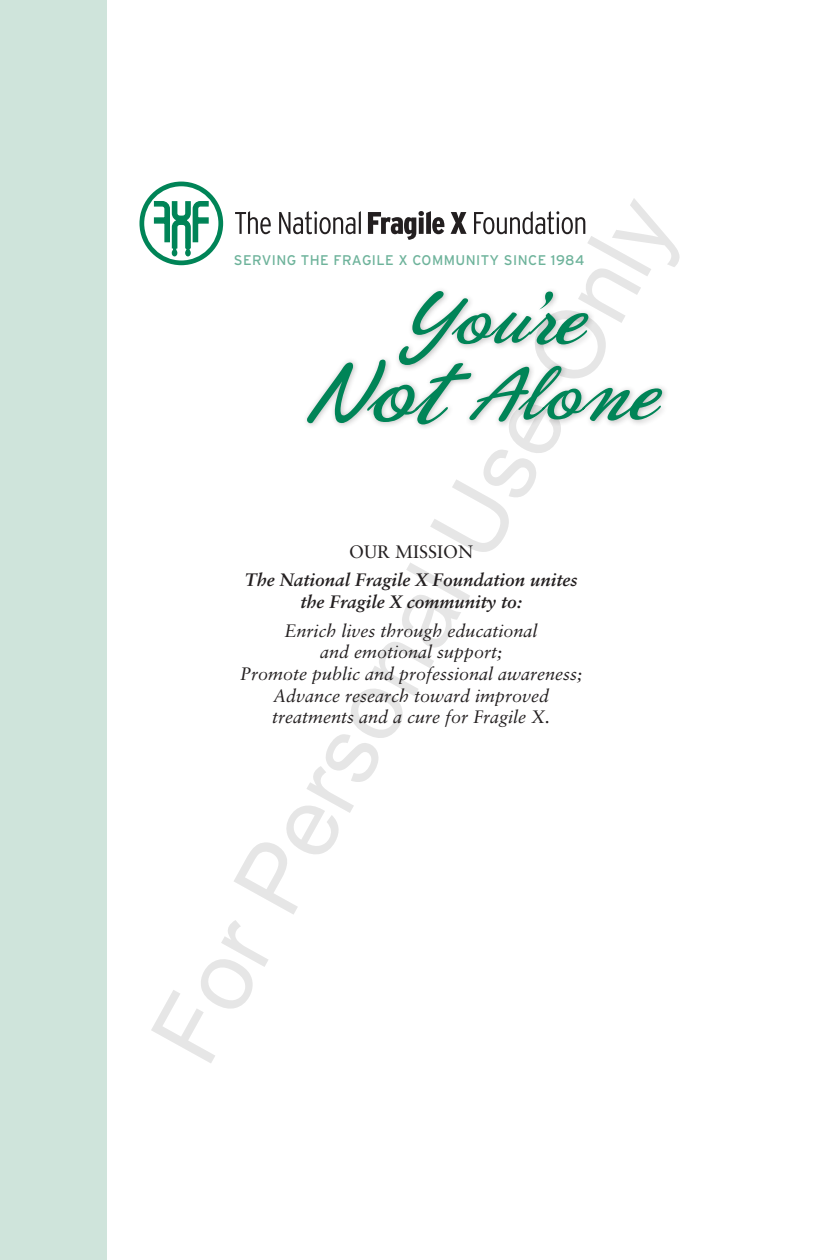
<style>
.page{position:relative;width:828px;height:1260px;background:#fff}
.page>*{position:absolute;margin:0;border:0;box-sizing:border-box;transform-origin:0 0}
.t1{font:96px "Arial";color:rgb(0 0 0/.1)}
.t2{font:94.2px "Phoenix Script FLF";color:#008457}
.t3{font:italic 18px/21.6px "Sabon";color:#231f20;text-align:center}
.t4{font:italic 700 18px/21.6px "Sabon";color:#231f20;text-align:center}
.t5{font:18px "Sabon";color:#231f20}
.t6{font:14px "Interstate";letter-spacing:.03em;color:#6eb39b}
</style>
<div class="page">
<div style="left:0;top:0;width:107px;height:1260px;background:#cfe4db"></div>
<div style="left:302px;top:355px;width:175px;height:76px;background:#231f20;opacity:.3"></div>
<div style="left:394px;top:286px;width:200px;height:85px;background:#fff"></div>
<div style="left:464px;top:361px;width:205px;height:67px;background:#231f20;opacity:.3"></div>
<svg style="left:399px;top:291px;width:263px;height:131px"></svg>
<svg style="left:139px;top:182px;width:84px;height:83px"></svg>
<svg style="left:235px;top:211px;width:36px;height:23px"></svg>
<svg style="left:279px;top:211px;width:82px;height:23px"></svg>
<svg style="left:368px;top:211px;width:76px;height:29px"></svg>
<svg style="left:451px;top:212px;width:16px;height:22px"></svg>
<svg style="left:474px;top:211px;width:111px;height:23px"></svg>
<h1 class="t1" style="left:123px;top:1024px;width:972px;rotate:-61deg">For Personal Use Only</h1>
<p class="t6" style="left:234px;top:253px;width:352px">SERVING THE FRAGILE X COMMUNITY SINCE 1984</p>
<h2 class="t2" style="left:303px;top:343px;width:144px">Not</h2>
<p class="t5" style="left:349px;top:541px;width:120px">OUR MISSION</p>
<p class="t4" style="left:245px;top:569px;width:334px">The National Fragile X Foundation unites the Fragile X community to:</p>
<p class="t3" style="left:240px;top:620px;width:344px">Enrich lives through educational<br>and emotional support;<br>Promote public and professional awareness; Advance research toward improved treatments and a cure for Fragile X.</p>
</div>
